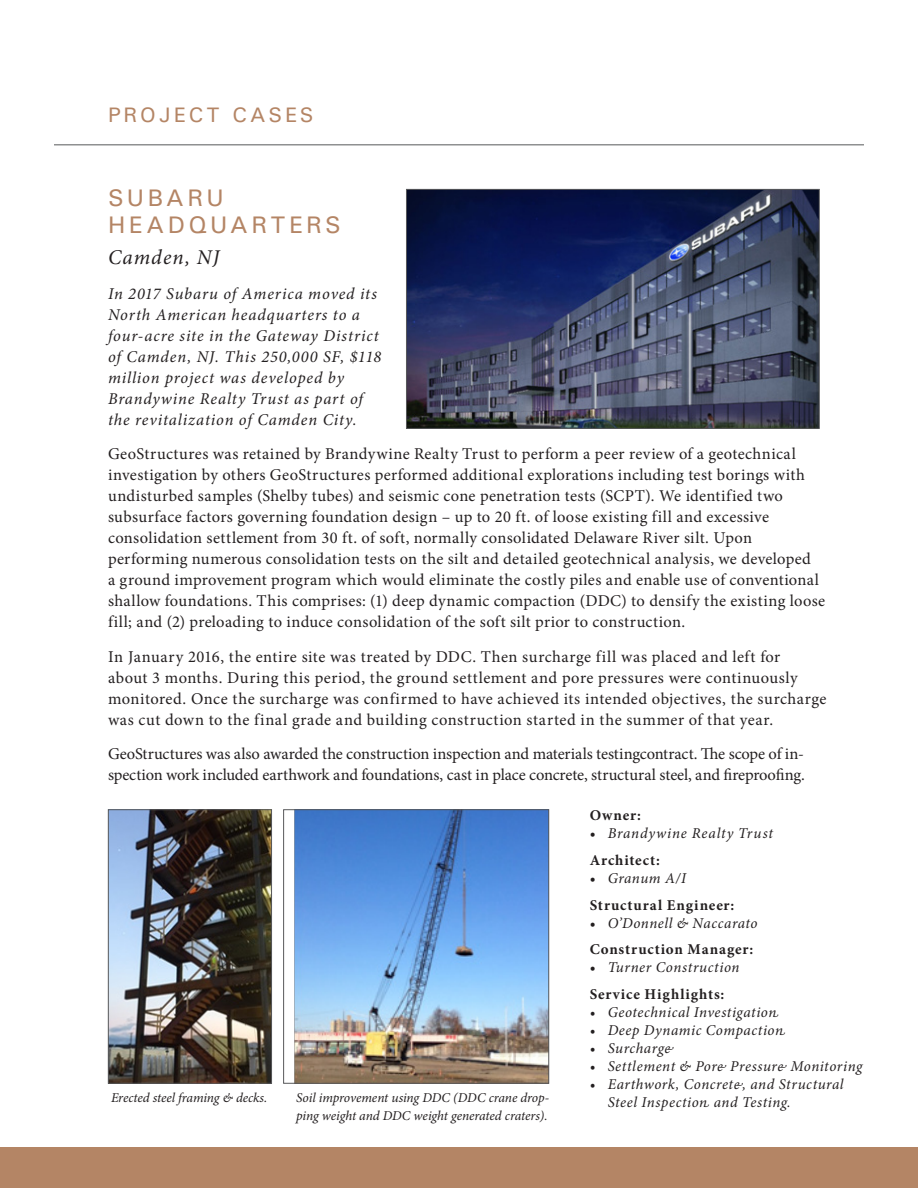
<style>
.page{position:relative;width:918px;height:1188px;background:#fff}
.page>*{position:absolute;margin:0;border:0;box-sizing:border-box;transform-origin:0 0}
.t1{font:500 24px/27px "Univers";letter-spacing:.145em;color:#b48565}
.t2{font:500 21px "Univers";letter-spacing:.145em;color:#b48565}
.t3{font:italic 21px "Minion Pro";color:#231f20}
.t4{font:16.5px/21px "Minion Pro";letter-spacing:.02em;color:#231f20}
.t5{font:italic 16.5px/21px "Minion Pro";letter-spacing:.05em;color:#231f20}
.t6{font:16.5px/21px "Minion Pro";letter-spacing:-.005em;color:#231f20}
.t7{font:italic 15px/18px "Minion Pro";letter-spacing:.035em;color:#231f20}
.t8{font:700 15px "Minion Pro";letter-spacing:.06em;color:#231f20}
.t9{font:italic 15px "Minion Pro";letter-spacing:.055em;color:#231f20}
.t10{font:italic 13.5px/18px "Minion Pro";letter-spacing:-.005em;color:#231f20}
.s1{font-weight:600;font-style:normal}
</style>
<div class="page">
<div style="left:0;top:1148px;width:918px;height:40px;background:#b48565"></div>
<hr style="left:54px;top:144px;width:810px;height:1px;background:#57585a">
<img style="left:408px;top:191px;width:410px;height:236px">
<div style="left:406px;top:189px;width:414px;height:240px;border:1px solid #57585a"></div>
<img style="left:294px;top:811px;width:253px;height:271px">
<div style="left:283px;top:809px;width:266px;height:275px;border:1px solid #57585a"></div>
<img style="left:110px;top:811px;width:160px;height:271px">
<div style="left:108px;top:809px;width:164px;height:275px;border:1px solid #57585a"></div>
<p class="t2" style="left:108px;top:101px;width:207px">PROJECT CASES</p>
<p class="t1" style="left:108px;top:183px;width:234px">SUBARU<br>HEADQUARTERS</p>
<p class="t3" style="left:108px;top:243px;width:113px">Camden, NJ</p>
<p class="t5" style="left:108px;top:283px;width:275px">In 2017 Subaru of America moved its North American headquarters to a four-acre site in the Gateway District of Camden, NJ. This 250,000 SF, $118 million project was developed by Brandywine Realty Trust as part of the revitalization of Camden City.</p>
<p class="t4" style="left:108px;top:444px;width:719px">GeoStructures was retained by Brandywine Realty Trust to perform a peer review of a geotechnical investigation by others GeoStructures performed additional explorations including test borings with undisturbed samples (Shelby tubes) and seismic cone penetration tests (SCPT). We identified two subsurface factors governing foundation design – up to 20 ft. of loose existing fill and excessive consolidation settlement from 30 ft. of soft, normally consolidated Delaware River silt. Upon performing numerous consolidation tests on the silt and detailed geotechnical analysis, we developed<br>a ground improvement program which would eliminate the costly piles and enable use of conventional shallow foundations. This comprises: (1) deep dynamic compaction (DDC) to densify the existing loose fill; and (2) preloading to induce consolidation of the soft silt prior to construction.</p>
<p class="t4" style="left:108px;top:646px;width:720px">In January 2016, the entire site was treated by DDC. Then surcharge fill was placed and left for<br>about 3 months. During this period, the ground settlement and pore pressures were continuously monitored. Once the surcharge was confirmed to have achieved its intended objectives, the surcharge was cut down to the final grade and building construction started in the summer of that year.</p>
<p class="t6" style="left:108px;top:744px;width:698px">GeoStructures was also awarded the construction inspection and materials testingcontract. The scope of in&shy;spection work included earthwork and foundations, cast in place concrete, structural steel, and fireproofing.</p>
<p class="t10" style="left:111px;top:1089px;width:158px">Erected steel framing &amp; decks.</p>
<p class="t10" style="left:296px;top:1089px;width:255px">Soil improvement using DDC (DDC crane drop&shy;ping weight and DDC weight generated craters).</p>
<p class="t8" style="left:590px;top:805px;width:53px">Owner:</p>
<p class="t9" style="left:590px;top:823px;width:185px"><span class="s1">•</span> Brandywine Realty Trust</p>
<p class="t8" style="left:590px;top:850px;width:72px">Architect:</p>
<p class="t7" style="left:590px;top:869px;width:98px"><span class="s1">•</span> Granum A/I</p>
<p class="t8" style="left:590px;top:894px;width:146px">Structural Engineer:</p>
<p class="t7" style="left:590px;top:914px;width:169px"><span class="s1">•</span> O’Donnell &amp; Naccarato</p>
<p class="t8" style="left:590px;top:939px;width:165px">Construction Manager:</p>
<p class="t7" style="left:590px;top:958px;width:151px"><span class="s1">•</span> Turner Construction</p>
<p class="t8" style="left:590px;top:983px;width:136px">Service Highlights:</p>
<p class="t7" style="left:590px;top:1003px;width:190px">• Geotechnical Investigation</p>
<p class="t7" style="left:590px;top:1021px;width:197px">• Deep Dynamic Compaction</p>
<p class="t7" style="left:590px;top:1039px;width:85px">• Surcharge</p>
<p class="t7" style="left:590px;top:1057px;width:274px">• Settlement &amp; Pore Pressure Monitoring</p>
<p class="t7" style="left:608px;top:1075px;width:238px;text-indent:-18px">• Earthwork, Concrete, and Structural<br>Steel Inspection and Testing.</p>
</div>
